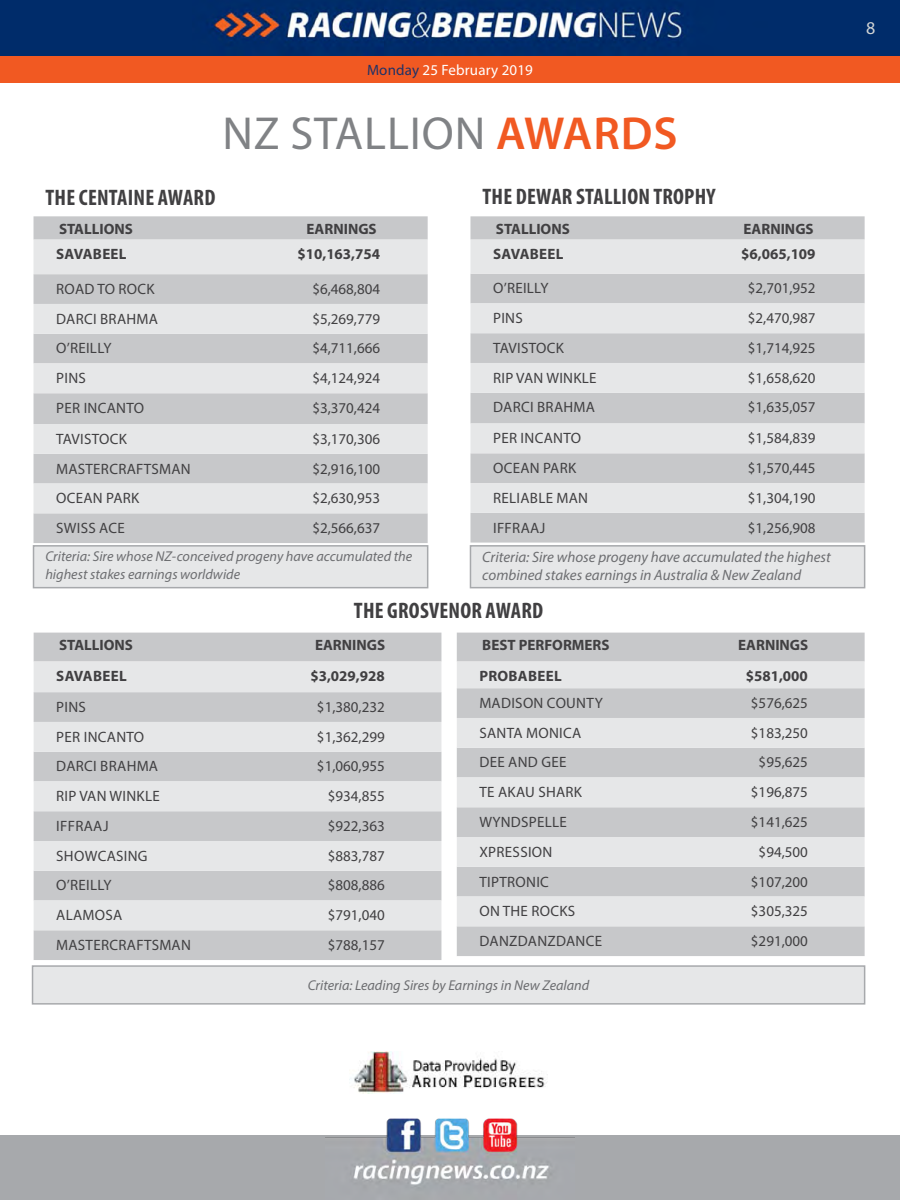
<style>
.page{position:relative;width:900px;height:1200px;background:#fff}
.page>*{position:absolute;margin:0;border:0;box-sizing:border-box;transform-origin:0 0}
.t1{font:46.5px "Myriad Pro";color:#808285}
.t2{font:600 46.5px "Myriad Pro";color:#f15922}
.t3{font:700 condensed 22.5px "Myriad Pro";letter-spacing:.01em;color:#414042}
.t4{font:18px "Myriad Pro";color:#d1d4d4}
.t5{font:15px "Myriad Pro";color:#414042}
.t6{font:700 15px "Myriad Pro";color:#414042}
.t7{font:italic 15px/18px "Myriad Pro";color:#6d6e71}
.t8{font:15px "Myriad Pro";letter-spacing:.02em;color:#414042}
.t9{font:15px "Myriad Pro";letter-spacing:.01em;color:#fff}
.t10{font:italic 14.25px/18px "Myriad Pro";color:#6d6e71}
.s1{color:#203267}
.s2{font-weight:400;color:#808285}
</style>
<div class="page">
<div style="left:0;top:1136px;width:900px;height:64px;background:#a7a9ac"></div>
<img style="left:325px;top:1118px;width:250px;height:67px">
<div style="left:0;top:56px;width:900px;height:27px;background:#f15922"></div>
<img style="left:0;top:0;width:900px;height:56px">
<div style="left:33px;top:545px;width:395px;height:43px;background:#e6e7e8;border:2px solid #a7a9ac"></div>
<div style="left:470px;top:545px;width:395px;height:43px;background:#e6e7e8;border:2px solid #a7a9ac"></div>
<div style="left:32px;top:965px;width:833px;height:40px;background:#e6e7e8;border:2px solid #a7a9ac"></div>
<div style="left:34px;top:216px;width:394px;height:327px;background:#c7c8ca"></div>
<svg style="left:34px;top:240px;width:394px;height:273px;background:#d8d9db"></svg>
<div style="left:470px;top:216px;width:395px;height:327px;background:#c7c8ca"></div>
<svg style="left:470px;top:240px;width:395px;height:273px;background:#d8d9db"></svg>
<div style="left:34px;top:633px;width:407px;height:327px;background:#c7c8ca"></div>
<svg style="left:34px;top:662px;width:407px;height:268px;background:#d8d9da"></svg>
<div style="left:457px;top:633px;width:408px;height:323px;background:#c7c8ca"></div>
<svg style="left:457px;top:662px;width:408px;height:264px;background:#d8d9da"></svg>
<img style="left:349px;top:1052px;width:199px;height:41px">
<p class="t9" style="left:367px;top:61px;width:167px"><span class="s1">MONDAY</span> 25 FEBRUARY 2019</p>
<h1 class="t1" style="left:222px;top:105px;width:164px">NZ STALLIO</h1>
<h1 class="t2" style="left:455px;top:104px;width:137px"><span class="s2">N</span> AWARDS</h1>
<h2 class="t3" style="left:46px;top:183px;width:171px">THE CENTAINE AWARD</h2>
<h2 class="t3" style="left:483px;top:183px;width:235px">THE DEWAR STALLION TROPHY</h2>
<p class="t6" style="left:59px;top:219px;width:75px">STALLIONS</p>
<p class="t6" style="left:307px;top:219px;width:72px">EARNINGS</p>
<p class="t6" style="left:56px;top:245px;width:19px">SAVABEEL</p>
<p class="t6" style="left:297px;top:245px;width:84px">$10,163,754</p>
<p class="t5" style="left:56px;top:280px;width:91px">ROAD TO ROCK</p>
<p class="t5" style="left:312px;top:280px;width:69px">$6,468,804</p>
<p class="t5" style="left:56px;top:309px;width:92px">DARCI BRAHMA</p>
<p class="t5" style="left:312px;top:309px;width:69px">$5,269,779</p>
<p class="t5" style="left:56px;top:339px;width:56px">O’REILLY</p>
<p class="t5" style="left:312px;top:339px;width:69px">$4,711,666</p>
<p class="t5" style="left:56px;top:369px;width:31px">PINS</p>
<p class="t5" style="left:312px;top:369px;width:69px">$4,124,924</p>
<p class="t5" style="left:56px;top:399px;width:37px">PER INCAN</p>
<p class="t5" style="left:126px;top:399px;width:19px">TO</p>
<p class="t5" style="left:312px;top:399px;width:69px">$3,370,424</p>
<p class="t5" style="left:56px;top:429px;width:63px">TAVISTOCK</p>
<p class="t5" style="left:312px;top:429px;width:69px">$3,170,306</p>
<p class="t8" style="left:56px;top:459px;width:114px">MASTERCRAFTSMAN</p>
<p class="t5" style="left:312px;top:459px;width:69px">$2,916,100</p>
<p class="t5" style="left:56px;top:489px;width:84px">OCEAN PARK</p>
<p class="t5" style="left:312px;top:489px;width:69px">$2,630,953</p>
<p class="t5" style="left:56px;top:519px;width:70px">SWISS ACE</p>
<p class="t5" style="left:312px;top:519px;width:69px">$2,566,637</p>
<p class="t6" style="left:496px;top:219px;width:75px">STALLIONS</p>
<p class="t6" style="left:744px;top:219px;width:72px">EARNINGS</p>
<p class="t6" style="left:493px;top:245px;width:19px">SAVABEEL</p>
<p class="t6" style="left:741px;top:245px;width:76px">$6,065,109</p>
<p class="t5" style="left:493px;top:279px;width:56px">O’REILLY</p>
<p class="t5" style="left:748px;top:279px;width:69px">$2,701,952</p>
<p class="t5" style="left:493px;top:309px;width:31px">PINS</p>
<p class="t5" style="left:748px;top:309px;width:69px">$2,470,987</p>
<p class="t5" style="left:493px;top:339px;width:63px">TAVISTOCK</p>
<p class="t5" style="left:748px;top:339px;width:69px">$1,714,925</p>
<p class="t5" style="left:493px;top:368px;width:105px">RIP VAN WINKLE</p>
<p class="t5" style="left:748px;top:368px;width:69px">$1,658,620</p>
<p class="t5" style="left:493px;top:398px;width:92px">DARCI BRAHMA</p>
<p class="t5" style="left:748px;top:398px;width:69px">$1,635,057</p>
<p class="t5" style="left:493px;top:429px;width:37px">PER INCAN</p>
<p class="t5" style="left:563px;top:429px;width:19px">TO</p>
<p class="t5" style="left:748px;top:429px;width:69px">$1,584,839</p>
<p class="t5" style="left:493px;top:459px;width:84px">OCEAN PARK</p>
<p class="t5" style="left:748px;top:459px;width:69px">$1,570,445</p>
<p class="t8" style="left:493px;top:489px;width:86px">RELIABLE MAN</p>
<p class="t5" style="left:748px;top:489px;width:69px">$1,304,190</p>
<p class="t5" style="left:493px;top:518px;width:37px">IFF RAAJ</p>
<p class="t5" style="left:748px;top:518px;width:69px">$1,256,908</p>
<p class="t10" style="left:45px;top:547px;width:368px">Criteria: Sire whose NZ-conceived progeny have accumulated the highest stakes earnings worldwide</p>
<p class="t7" style="left:482px;top:548px;width:350px">Criteria: Sire whose progeny have accumulated the highest combined stakes earnings in Australia &amp; New Zealand</p>
<h2 class="t3" style="left:354px;top:596px;width:191px">THE GROSVENOR AWARD</h2>
<p class="t6" style="left:59px;top:635px;width:75px">STALLIONS</p>
<p class="t6" style="left:315px;top:635px;width:72px">EARNINGS</p>
<p class="t6" style="left:56px;top:666px;width:19px">SAVABEEL</p>
<p class="t6" style="left:310px;top:666px;width:76px">$3,029,928</p>
<p class="t5" style="left:56px;top:698px;width:31px">PINS</p>
<p class="t5" style="left:317px;top:698px;width:69px">$1,380,232</p>
<p class="t5" style="left:56px;top:727px;width:37px">PER INCAN</p>
<p class="t5" style="left:127px;top:727px;width:19px">TO</p>
<p class="t5" style="left:317px;top:727px;width:69px">$1,362,299</p>
<p class="t5" style="left:56px;top:757px;width:92px">DARCI BRAHMA</p>
<p class="t5" style="left:317px;top:757px;width:69px">$1,060,955</p>
<p class="t5" style="left:56px;top:787px;width:105px">RIP VAN WINKLE</p>
<p class="t5" style="left:328px;top:787px;width:58px">$934,855</p>
<p class="t5" style="left:56px;top:817px;width:37px">IFF RAAJ</p>
<p class="t5" style="left:328px;top:817px;width:58px">$922,363</p>
<p class="t5" style="left:56px;top:846px;width:40px">SHOWCA</p>
<p class="t5" style="left:116px;top:846px;width:33px">SING</p>
<p class="t5" style="left:328px;top:846px;width:58px">$883,787</p>
<p class="t5" style="left:56px;top:876px;width:56px">O’REILLY</p>
<p class="t5" style="left:328px;top:876px;width:58px">$808,886</p>
<p class="t5" style="left:56px;top:906px;width:66px">ALAMOSA</p>
<p class="t5" style="left:328px;top:906px;width:58px">$791,040</p>
<p class="t8" style="left:56px;top:936px;width:114px">MASTERCRAFTSMAN</p>
<p class="t5" style="left:328px;top:936px;width:58px">$788,157</p>
<p class="t6" style="left:482px;top:635px;width:129px">BEST PERFORMERS</p>
<p class="t6" style="left:738px;top:635px;width:72px">EARNINGS</p>
<p class="t6" style="left:479px;top:666px;width:20px">PROBABEEL</p>
<p class="t6" style="left:746px;top:666px;width:64px">$581,000</p>
<p class="t8" style="left:479px;top:694px;width:124px">MADISON COUNTY</p>
<p class="t5" style="left:751px;top:694px;width:58px">$576,625</p>
<p class="t5" style="left:479px;top:723px;width:10px">SAN</p>
<p class="t5" style="left:507px;top:723px;width:67px">TA MONICA</p>
<p class="t5" style="left:751px;top:723px;width:58px">$183,250</p>
<p class="t5" style="left:479px;top:753px;width:88px">DEE AN D GEE</p>
<p class="t5" style="left:759px;top:753px;width:51px">$95,625</p>
<p class="t5" style="left:479px;top:783px;width:103px">TE AKAU SHARK</p>
<p class="t5" style="left:751px;top:783px;width:58px">$196,875</p>
<p class="t8" style="left:479px;top:813px;width:89px">WYN DSPELLE</p>
<p class="t5" style="left:751px;top:813px;width:58px">$141,625</p>
<p class="t8" style="left:479px;top:842px;width:72px">XPRESSION</p>
<p class="t5" style="left:759px;top:842px;width:51px">$94,500</p>
<p class="t8" style="left:479px;top:872px;width:69px">TIPTRONIC</p>
<p class="t5" style="left:751px;top:872px;width:58px">$107,200</p>
<p class="t5" style="left:479px;top:902px;width:97px">ON THE ROCKS</p>
<p class="t5" style="left:751px;top:902px;width:58px">$305,325</p>
<p class="t5" style="left:479px;top:932px;width:11px">DANZ</p>
<p class="t5" style="left:518px;top:932px;width:21px">DANZ</p>
<p class="t5" style="left:556px;top:932px;width:21px">DANC</p>
<p class="t5" style="left:595px;top:932px;width:9px">E</p>
<p class="t5" style="left:751px;top:932px;width:58px">$291,000</p>
<p class="t10" style="left:308px;top:976px;width:283px">Criteria: Leading Sires by Earnings in New Zealand</p>
<p class="t4" style="left:866px;top:17px;width:11px">8</p>
</div>
